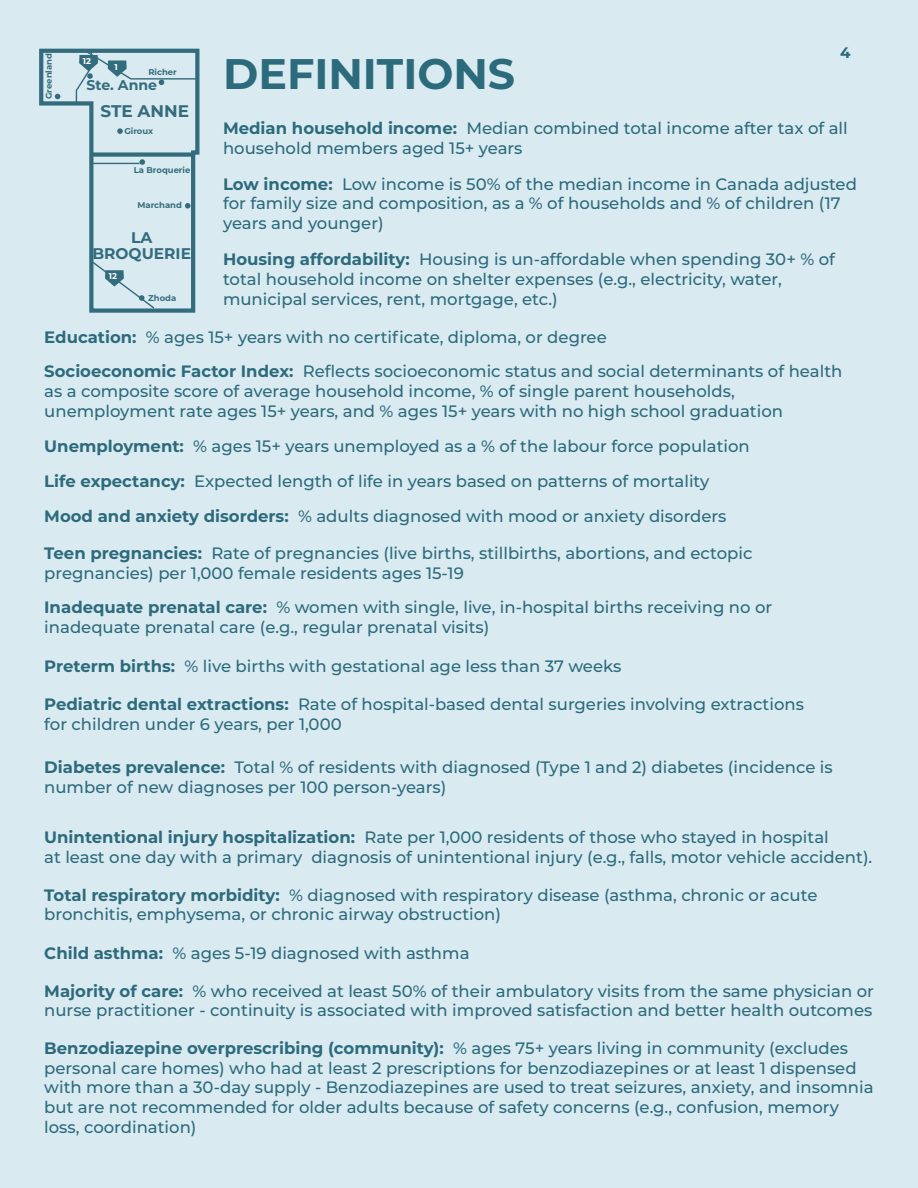
<style>
.page{position:relative;width:918px;height:1188px;background:#fff}
.page>*{position:absolute;margin:0;border:0;box-sizing:border-box;transform-origin:0 0}
.t1{font:700 42.75px "Montserrat";color:#2c6b7c}
.t2{font:700 16.95px "Montserrat";color:#336c7d}
.t3{font:500 16.5px/19.8px "Montserrat";color:#2c6b7c}
.t4{font:700 15.45px/16.2px "Montserrat";color:#336c7d;text-align:center}
.t5{font:700 15.15px "Montserrat";color:#2c6b7c}
.t6{font:700 14.1px "Montserrat";color:#336c7d}
.t7{font:700 8.4px "Montserrat";color:#336c7d}
.t8{font:700 8.4px "Montserrat";color:#fff}
.s1{font-weight:700}
</style>
<div class="page">
<div style="left:1px;top:0;width:917px;height:1188px;background:#daeaf1"></div>
<svg style="left:39px;top:48px;width:161px;height:265px"></svg>
<div style="left:91px;top:152px;width:102px;height:5px;background:#336c7d"></div>
<svg style="left:117px;top:128px;width:6px;height:6px"></svg>
<svg style="left:55px;top:94px;width:5px;height:5px"></svg>
<svg style="left:75px;top:49px;width:124px;height:56px"></svg>
<svg style="left:139px;top:159px;width:6px;height:6px"></svg>
<svg style="left:185px;top:203px;width:6px;height:6px"></svg>
<hr style="left:91px;top:163px;width:48px;height:1px;background:#336c7d">
<svg style="left:89px;top:259px;width:67px;height:51px"></svg>
<p class="t7" style="left:43px;top:99px;width:48px;rotate:-90deg">Greenland</p>
<p class="t8" style="left:114px;top:61px;width:5px">1</p>
<p class="t8" style="left:83px;top:55px;width:10px">12</p>
<p class="t7" style="left:148px;top:66px;width:30px">Richer</p>
<p class="t6" style="left:87px;top:75px;width:72px">Ste. Anne</p>
<p class="t2" style="left:100px;top:99px;width:90px">STE ANNE</p>
<p class="t7" style="left:124px;top:125px;width:30px">Giroux</p>
<p class="t7" style="left:134px;top:164px;width:58px">La Broquerie</p>
<p class="t7" style="left:137px;top:199px;width:46px">Marchand</p>
<p class="t4" style="left:92px;top:228px;width:100px">LA<br>BROQUERIE</p>
<p class="t8" style="left:109px;top:270px;width:10px">12</p>
<p class="t7" style="left:148px;top:292px;width:30px">Zhoda</p>
<p class="t5" style="left:840px;top:41px;width:12px">4</p>
<h1 class="t1" style="left:223px;top:43px;width:294px">DEFINITIONS</h1>
<p class="t3" style="left:223px;top:118px;width:626px"><span class="s1">Median household income:</span> Median combined total income after tax of all household members aged 15+ years</p>
<p class="t3" style="left:223px;top:173px;width:635px"><span class="s1">Low income:</span> Low income is 50% of the median income in Canada adjusted for family size and composition, as a % of households and % of children (17 years and younger)</p>
<p class="t3" style="left:223px;top:249px;width:614px"><span class="s1">Housing affordability:</span> Housing is un-affordable when spending 30+ % of total household income on shelter expenses (e.g., electricity, water, municipal services, rent, mortgage, etc.)</p>
<p class="t3" style="left:44px;top:326px;width:564px"><span class="s1">Education:</span> % ages 15+ years with no certificate, diploma, or degree</p>
<p class="t3" style="left:44px;top:361px;width:800px"><span class="s1">Socioeconomic Factor Index:</span> Reflects socioeconomic status and social determinants of health as a composite score of average household income, % of single parent households, unemployment rate ages 15+ years, and % ages 15+ years with no high school graduation</p>
<p class="t3" style="left:44px;top:436px;width:707px"><span class="s1">Unemployment:</span> % ages 15+ years unemployed as a % of the labour force population</p>
<p class="t3" style="left:44px;top:470px;width:667px"><span class="s1">Life expectancy:</span> Expected length of life in years based on patterns of mortality</p>
<p class="t3" style="left:44px;top:505px;width:684px"><span class="s1">Mood and anxiety disorders:</span> % adults diagnosed with mood or anxiety disorders</p>
<p class="t3" style="left:44px;top:543px;width:710px"><span class="s1">Teen pregnancies:</span> Rate of pregnancies (live births, stillbirths, abortions, and ectopic pregnancies) per 1,000 female residents ages 15-19</p>
<p class="t3" style="left:44px;top:597px;width:730px"><span class="s1">Inadequate prenatal care:</span> % women with single, live, in-hospital births receiving no or inadequate prenatal care (e.g., regular prenatal visits)</p>
<p class="t3" style="left:44px;top:656px;width:579px"><span class="s1">Preterm births:</span> % live births with gestational age less than 37 weeks</p>
<p class="t3" style="left:44px;top:694px;width:761px"><span class="s1">Pediatric dental extractions:</span> Rate of hospital-based dental surgeries involving extractions for children under 6 years, per 1,000</p>
<p class="t3" style="left:44px;top:757px;width:790px"><span class="s1">Diabetes prevalence:</span> Total % of residents with diagnosed (Type 1 and 2) diabetes (incidence is number of new diagnoses per 100 person-years)</p>
<p class="t3" style="left:44px;top:827px;width:830px"><span class="s1">Unintentional injury hospitalization:</span> Rate per 1,000 residents of those who stayed in hospital<br>at least one day with a primary diagnosis of unintentional injury (e.g., falls, motor vehicle accident).</p>
<p class="t3" style="left:44px;top:884px;width:775px"><span class="s1">Total respiratory morbidity:</span> % diagnosed with respiratory disease (asthma, chronic or acute bronchitis, emphysema, or chronic airway obstruction)</p>
<p class="t3" style="left:44px;top:943px;width:427px"><span class="s1">Child asthma:</span> % ages 5-19 diagnosed with asthma</p>
<p class="t3" style="left:44px;top:980px;width:831px"><span class="s1">Majority of care:</span> % who received at least 50% of their ambulatory visits from the same physician or nurse practitioner - continuity is associated with improved satisfaction and better health outcomes</p>
<p class="t3" style="left:44px;top:1037px;width:831px"><span class="s1">Benzodiazepine overprescribing (community):</span> % ages 75+ years living in community (excludes personal care homes) who had at least 2 prescriptions for benzodiazepines or at least 1 dispensed with more than a 30-day supply - Benzodiazepines are used to treat seizures, anxiety, and insomnia but are not recommended for older adults because of safety concerns (e.g., confusion, memory loss, coordination)</p>
</div>
